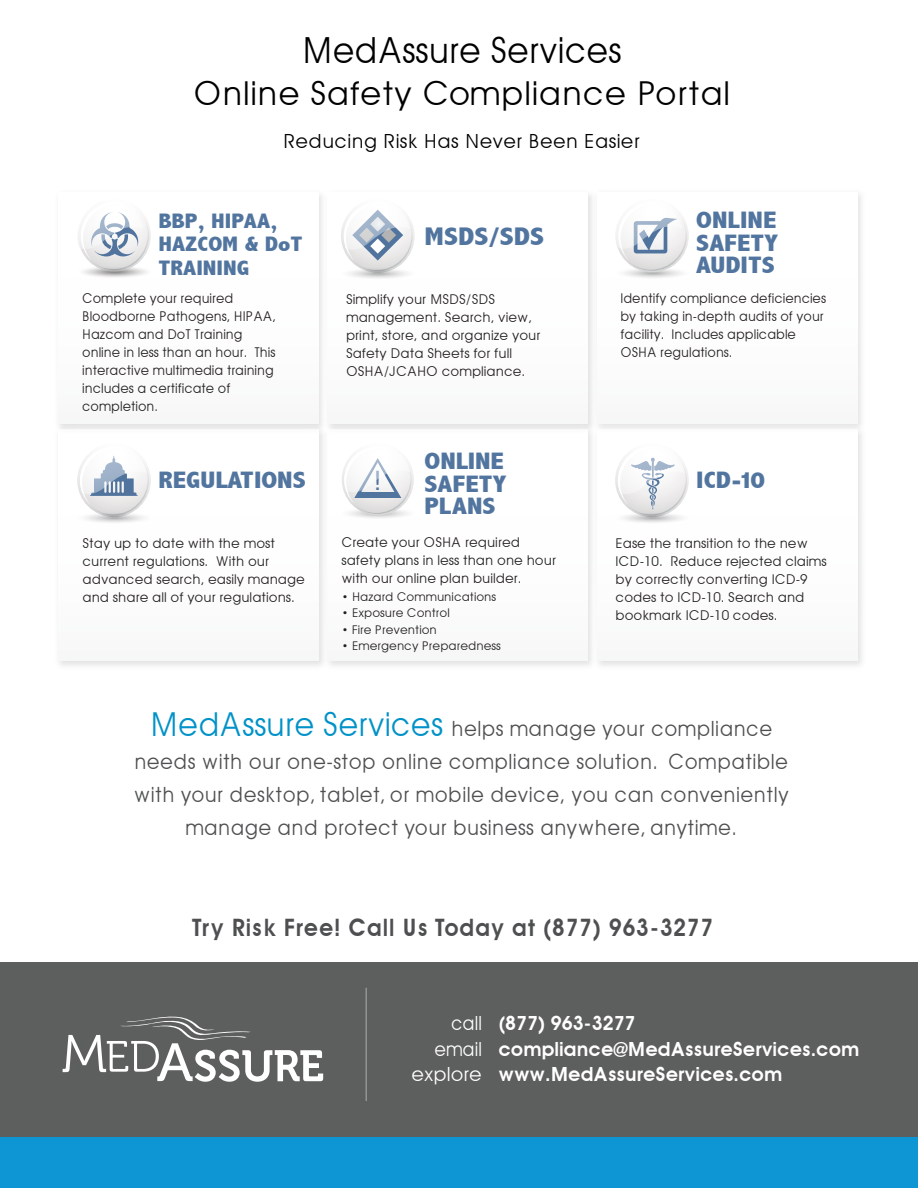
<style>
.page{position:relative;width:918px;height:1188px;background:#fff}
.page>*{position:absolute;margin:0;border:0;box-sizing:border-box;transform-origin:0 0}
.t1{font:36px "Avant Garde";color:#000;scale:.94 1}
.t2{font:33px "Avant Garde";letter-spacing:.02em;color:#000}
.t3{font:26.55px "Lucida Grande";color:#52759f}
.t4{font:800 condensed 25.5px "Abadi";color:#52759f;scale:1.2 1}
.t5{font:600 24px "Avant Garde";letter-spacing:.04em;color:#4e4f50;scale:.94 1}
.t6{font:800 condensed 23.85px/22.5px "Abadi";color:#52759f;text-align:justify;scale:1.2 1}
.t7{font:21px/33px "Avant Garde";letter-spacing:.02em;color:#4e4f50;text-align:center;scale:.95 1}
.t8{font:800 condensed 21px/24px "Abadi";color:#52759f;scale:1.2 1}
.t9{font:600 19.5px/25.5px "Avant Garde";color:#fff;scale:.92 1}
.t10{font:19.5px "Avant Garde";letter-spacing:.02em;color:#000}
.t11{font:19.5px/25.5px "Avant Garde";color:#fff;text-align:right;scale:.92 1}
.t12{font:13.5px/18px "Avant Garde";color:#231f20}
.t13{font:13.5px/18px "Avant Garde";color:#231f20;scale:.96 1}
.t14{font:12px "Avant Garde";color:#231f20}
.s1{font-size:33px;color:#0092c8}
</style>
<div class="page">
<div style="left:0;top:962px;width:918px;height:177px;background:#5d5e5e"></div>
<div style="left:328px;top:193px;width:260px;height:231px;background:#fefefe"></div>
<div style="left:58px;top:430px;width:260px;height:231px;background:#fefefe"></div>
<div style="left:597px;top:430px;width:260px;height:231px;background:#fefefe"></div>
<svg style="left:78px;top:266px;width:73px;height:12px"></svg>
<svg style="left:78px;top:212px;width:71px;height:58px"></svg>
<svg style="left:341px;top:199px;width:74px;height:74px"></svg>
<svg style="left:341px;top:267px;width:74px;height:12px"></svg>
<svg style="left:344px;top:202px;width:69px;height:69px"></svg>
<svg style="left:616px;top:267px;width:73px;height:12px"></svg>
<svg style="left:616px;top:199px;width:73px;height:73px"></svg>
<svg style="left:616px;top:202px;width:71px;height:69px"></svg>
<svg style="left:77px;top:443px;width:74px;height:74px"></svg>
<svg style="left:77px;top:512px;width:74px;height:11px"></svg>
<svg style="left:80px;top:447px;width:69px;height:68px"></svg>
<svg style="left:341px;top:507px;width:74px;height:12px"></svg>
<svg style="left:342px;top:443px;width:72px;height:73px"></svg>
<svg style="left:344px;top:446px;width:68px;height:68px"></svg>
<svg style="left:615px;top:443px;width:74px;height:74px"></svg>
<svg style="left:615px;top:512px;width:74px;height:11px"></svg>
<svg style="left:618px;top:447px;width:69px;height:68px"></svg>
<div style="left:0;top:1137px;width:918px;height:51px;background:#0e96d4"></div>
<hr style="left:366px;top:988px;width:1px;height:113px;background:#919395">
<svg style="left:63px;top:1016px;width:260px;height:66px"></svg>
<h1 class="t1" style="left:302px;top:28px;width:342px">MedAssure Services</h1>
<h2 class="t2" style="left:193px;top:73px;width:539px">Online Safety Compliance Portal</h2>
<h3 class="t10" style="left:283px;top:130px;width:358px">Reducing Risk Has Never Been Easier</h3>
<h3 class="t8" style="left:159px;top:209px;width:101px">BBP, HIPAA,</h3>
<h3 class="t8" style="left:159px;top:232px;width:122px">HAZCOM &amp; DoT<br>TRAINING</h3>
<p class="t13" style="left:82px;top:289px;width:203px">Complete your required<br>Bloodborne Pathogens, HIPAA,<br>Hazcom and DoT Training online in less than an hour. This interactive multimedia training includes a certificate of completion.</p>
<h3 class="t6" style="left:159px;top:468px;width:124px">REGULATIONS</h3>
<p class="t12" style="left:83px;top:534px;width:224px">Stay up to date with the most current regulations. With our advanced search, easily manage and share all of your regulations.</p>
<h3 class="t4" style="left:425px;top:222px;width:101px">MSDS/SDS</h3>
<p class="t12" style="left:346px;top:290px;width:196px">Simplify your MSDS/SDS management. Search, view, print, store, and organize your<br>Safety Data Sheets for full<br>OSHA/JCAHO compliance.</p>
<h3 class="t6" style="left:696px;top:209px;width:70px">ONLINE SAFETY AUDITS</h3>
<p class="t13" style="left:620px;top:289px;width:216px">Identify compliance deficiencies by taking in-depth audits of your facility. Includes applicable<br>OSHA regulations.</p>
<h3 class="t6" style="left:425px;top:450px;width:70px">ONLINE SAFETY PLANS</h3>
<h3 class="t3" style="left:374px;top:463px;width:10px">!</h3>
<h3 class="t6" style="left:696px;top:468px;width:59px">ICD-10</h3>
<p class="t12" style="left:341px;top:533px;width:216px">Create your OSHA required safety plans in less than one hour with our online plan builder.</p>
<p class="t14" style="left:341px;top:589px;width:156px">• Hazard Communications</p>
<p class="t14" style="left:341px;top:605px;width:110px">• Exposure Control</p>
<p class="t14" style="left:341px;top:622px;width:97px">• Fire Prevention</p>
<p class="t14" style="left:341px;top:638px;width:161px">• Emergency Preparedness</p>
<p class="t12" style="left:616px;top:534px;width:213px">Ease the transition to the new<br>ICD-10. Reduce rejected claims by correctly converting ICD-9 codes to ICD-10. Search and bookmark ICD-10 codes.</p>
<h3 class="t7" style="left:134px;top:712px;width:691px"><span class="s1">MedAssure Services</span> helps manage your compliance needs with our one-stop online compliance solution. Compatible with your desktop, tablet, or mobile device, you can conveniently manage and protect your business anywhere, anytime.</h3>
<h3 class="t5" style="left:192px;top:914px;width:555px">Try Risk Free! Call Us Today at (877) 963-3277</h3>
<h3 class="t11" style="left:411px;top:1011px;width:78px">call email explore</h3>
<h3 class="t9" style="left:498px;top:1011px;width:394px">(877) 963-3277 compliance@MedAssureServices.com www.MedAssureServices.com</h3>
</div>
